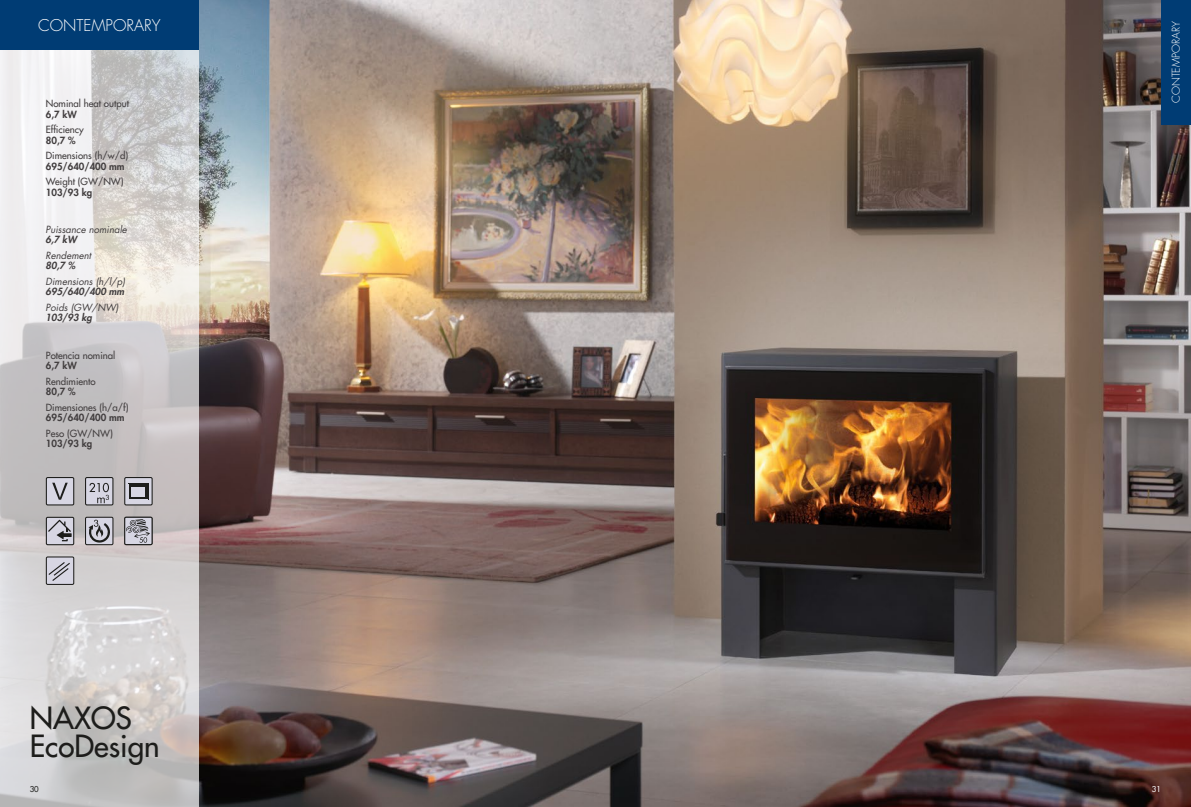
<style>
.page{position:relative;width:1191px;height:807px;background:#fff}
.page>*{position:absolute;margin:0;border:0;box-sizing:border-box;transform-origin:0 0}
.t1{font:29.75px/28px "Futura LT";color:#1d1d1b}
.t2{font:300 15.75px "Futura LT";color:#fff}
.t3{font:300 10.5px "Futura LT";color:#fff}
.t4{font:9.62px "Futura LT";color:#413d3e}
.t5{font:800 9.62px "Futura LT";color:#413d3e}
.t6{font:italic 9.62px "Futura LT";color:#413d3e}
.t7{font:italic 800 9.62px "Futura LT";color:#413d3e}
.t8{font:7.88px "Futura LT";color:#1d1d1b}
.t9{font:7.88px "Futura LT";color:#fff}
</style>
<div class="page">
<img style="left:198px;top:0;width:993px;height:806px">
<svg style="left:0;top:50px;width:198px;height:756px;background:#d4d2d2"></svg>
<div style="left:46px;top:477px;width:28px;height:27px;background:#d7d6e3"></div>
<div style="left:46px;top:476px;width:28px;height:29px;border:1px solid #1d1d1b"></div>
<svg style="left:52px;top:482px;width:16px;height:17px"></svg>
<div style="left:46px;top:517px;width:28px;height:27px;background:#d7d6e3"></div>
<div style="left:46px;top:516px;width:28px;height:29px;border:1px solid #1d1d1b"></div>
<svg style="left:48px;top:519px;width:24px;height:22px"></svg>
<div style="left:86px;top:477px;width:27px;height:27px;background:#d7d6e3"></div>
<div style="left:85px;top:476px;width:28px;height:29px;border:1px solid #1d1d1b"></div>
<svg style="left:89px;top:482px;width:20px;height:21px"></svg>
<div style="left:125px;top:517px;width:27px;height:27px;background:#d7d6e3"></div>
<div style="left:124px;top:516px;width:29px;height:29px;border:1px solid #1d1d1b"></div>
<svg style="left:126px;top:519px;width:24px;height:23px"></svg>
<div style="left:86px;top:517px;width:27px;height:27px;background:#d7d6e3"></div>
<div style="left:85px;top:516px;width:28px;height:29px;border:1px solid #1d1d1b"></div>
<svg style="left:88px;top:519px;width:22px;height:24px"></svg>
<div style="left:46px;top:556px;width:28px;height:28px;background:#d7d6e3"></div>
<div style="left:46px;top:556px;width:28px;height:28px;border:1px solid #1d1d1b"></div>
<svg style="left:47px;top:560px;width:23px;height:22px"></svg>
<div style="left:125px;top:477px;width:27px;height:27px;background:#d7d6e3"></div>
<div style="left:124px;top:476px;width:29px;height:29px;border:1px solid #1d1d1b"></div>
<svg style="left:128px;top:483px;width:21px;height:17px"></svg>
<div style="left:129px;top:483px;width:19px;height:16px;background:#1d1d1b"></div>
<svg style="left:131px;top:496px;width:14px;height:1px"></svg>
<div style="left:131px;top:486px;width:14px;height:10px;background:#d7d6e3"></div>
<div style="left:0;top:0;width:198px;height:50px;background:#003c74"></div>
<div style="left:1161px;top:0;width:30px;height:124px;background:#003c74"></div>
<h2 class="t2" style="left:38px;top:16px;width:124px">CONTEMPORARY</h2>
<p class="t3" style="left:1169px;top:103px;width:83px;rotate:-90deg">CONTEMPORARY</p>
<p class="t4" style="left:46px;top:97px;width:85px">Nominal heat output</p>
<p class="t5" style="left:46px;top:107px;width:33px">6,7 kW</p>
<p class="t4" style="left:46px;top:123px;width:39px">Efficiency</p>
<p class="t5" style="left:46px;top:133px;width:31px">80,7 %</p>
<p class="t4" style="left:46px;top:149px;width:84px">Dimensions (h/w/d)</p>
<p class="t5" style="left:46px;top:159px;width:80px">695/640/400 mm</p>
<p class="t4" style="left:46px;top:175px;width:79px">Weight (GW/NW)</p>
<p class="t5" style="left:46px;top:185px;width:48px">103/93 kg</p>
<p class="t6" style="left:46px;top:223px;width:83px">Puissance nominale</p>
<p class="t7" style="left:46px;top:233px;width:33px">6,7 kW</p>
<p class="t6" style="left:46px;top:249px;width:47px">Rendement</p>
<p class="t7" style="left:46px;top:259px;width:31px">80,7 %</p>
<p class="t6" style="left:46px;top:275px;width:81px">Dimensions (h/l/p)</p>
<p class="t7" style="left:46px;top:285px;width:80px">695/640/400 mm</p>
<p class="t6" style="left:46px;top:301px;width:75px">Poids (GW/NW)</p>
<p class="t7" style="left:46px;top:311px;width:48px">103/93 kg</p>
<p class="t4" style="left:46px;top:348px;width:71px">Potencia nominal</p>
<p class="t5" style="left:46px;top:359px;width:33px">6,7 kW</p>
<p class="t4" style="left:46px;top:374px;width:51px">Rendimiento</p>
<p class="t5" style="left:46px;top:385px;width:31px">80,7 %</p>
<p class="t4" style="left:46px;top:400px;width:84px">Dimensiones (h/a/f)</p>
<p class="t5" style="left:46px;top:411px;width:80px">695/640/400 mm</p>
<p class="t4" style="left:46px;top:426px;width:68px">Peso (GW/NW)</p>
<p class="t5" style="left:46px;top:437px;width:48px">103/93 kg</p>
<h1 class="t1" style="left:30px;top:703px;width:132px">NAXOS<br>EcoDesign</h1>
<p class="t8" style="left:30px;top:783px;width:11px">30</p>
<p class="t9" style="left:1152px;top:783px;width:11px">31</p>
</div>
